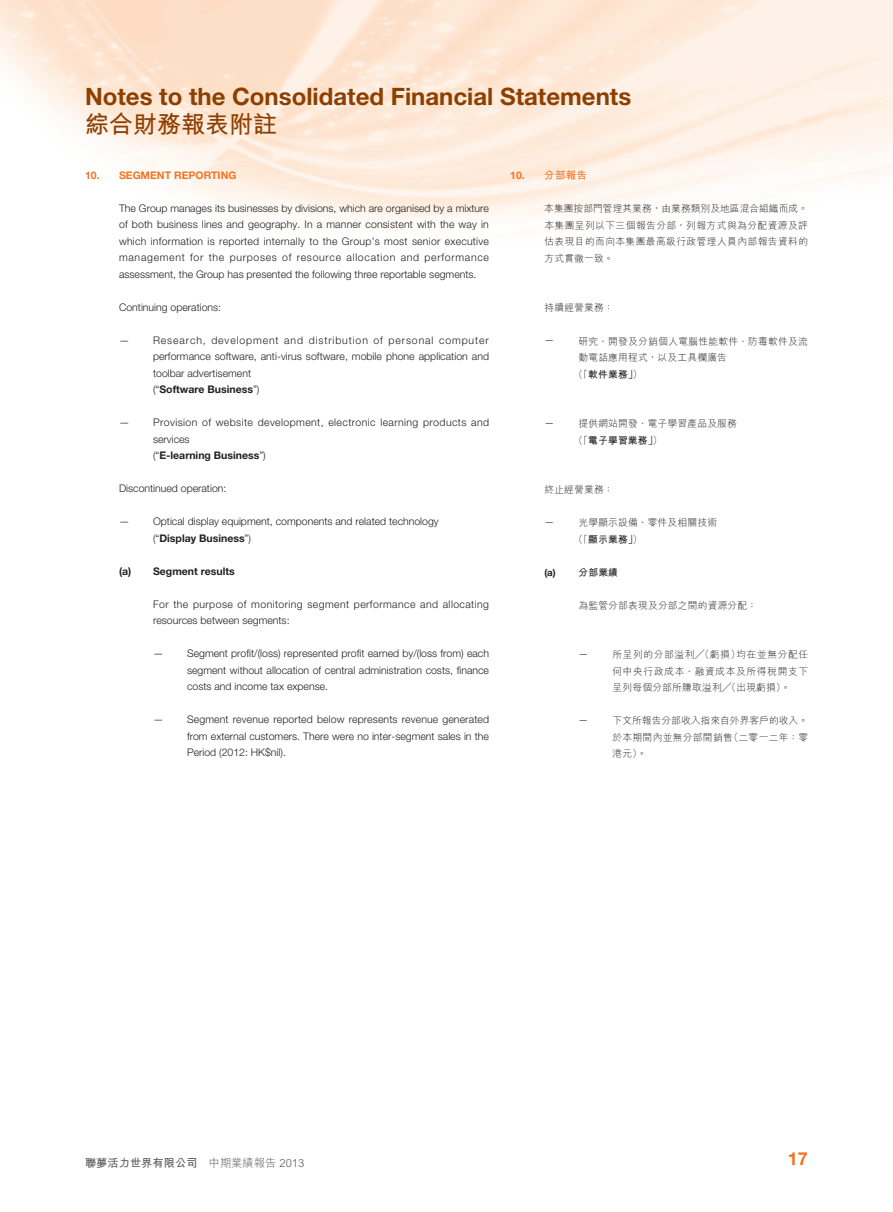
<style>
.page{position:relative;width:893px;height:1212px;background:#fff}
.page>*{position:absolute;margin:0;border:0;box-sizing:border-box;transform-origin:0 0}
.t1{font:700 24px "Helvetica Neue LT Std";color:#8d3f00}
.t2{font:700 24px "M Hei HK";color:#8d3f00}
.t3{font:700 18px "Helvetica Neue LT Std";color:#f47321}
.t4{font:300 11.25px "M Hei HK";color:#57585a}
.t5{font:300 10.5px/16.5px "Helvetica Neue LT Std";color:#231f20;text-align:justify}
.t6{font:300 10.5px/16.5px "Helvetica Neue LT Std";letter-spacing:.04em;color:#231f20}
.t7{font:700 10.5px "Helvetica Neue LT Std";color:#f47321}
.t8{font:700 10.5px "Helvetica Neue LT Std";color:#231f20}
.t9{font:700 10.5px "M Hei HK";color:#f47321}
.t10{font:300 9.75px/16.5px "M Hei HK";letter-spacing:.02em;color:#231f20;text-align:justify}
.t11{font:700 9.75px "M Hei HK";letter-spacing:.02em;color:#231f20}
.t12{font:300 9.75px "Helvetica Neue LT Std";color:#231f20}
.s1{font-weight:700}
.s2{font-family:"Helvetica Neue LT Std"}
.s3{font-weight:300}
</style>
<div class="page">
<h1 class="t1" style="left:85px;top:82px;width:548px">Notes to the Consolidated Financial Statements</h1>
<h1 class="t2" style="left:85px;top:107px;width:193px">綜合財務報表附註</h1>
<p class="t7" style="left:85px;top:169px;width:153px">10. SEGMENT REPORTING</p>
<p class="t5" style="left:119px;top:200px;width:371px">The Group manages its businesses by divisions, which are organised by a mixture of both business lines and geography. In a manner consistent with the way in which information is reported internally to the Group’s most senior executive management for the purposes of resource allocation and performance assessment, the Group has presented the following three reportable segments.</p>
<p class="t5" style="left:119px;top:299px;width:104px">Continuing operations:</p>
<p class="t5" style="left:153px;top:332px;width:338px;text-align:left;text-indent:-34px">— Research, development and distribution of personal computer performance software, anti-virus software, mobile phone application and toolbar advertisement<br>(“<span class="s1">Software Business</span>”)</p>
<p class="t6" style="left:153px;top:414px;width:338px;text-indent:-34px">— Provision of website development, electronic learning products and services<br>(“<span class="s1">E-learning Business</span>”)</p>
<p class="t5" style="left:119px;top:480px;width:109px">Discontinued operation:</p>
<p class="t5" style="left:153px;top:513px;width:287px;text-indent:-34px">— Optical display equipment, components and related technology (“<span class="s1">Display Business</span>”)</p>
<p class="t8" style="left:119px;top:565px;width:117px">(a) Segment results</p>
<p class="t6" style="left:153px;top:596px;width:337px">For the purpose of monitoring segment performance and allocating resources between segments:</p>
<p class="t5" style="left:187px;top:645px;width:303px;text-indent:-34px">— Segment profit/(loss) represented profit earned by/(loss from) each segment without allocation of central administration costs, finance costs and income tax expense.</p>
<p class="t5" style="left:187px;top:711px;width:304px;text-indent:-34px">— Segment revenue reported below represents revenue generated from external customers. There were no inter-segment sales in the Period (2012: HK$nil).</p>
<p class="t9" style="left:510px;top:168px;width:78px"><span class="s2">10.</span> 分部報告</p>
<p class="t10" style="left:544px;top:200px;width:265px">本集團按部門管理其業務，由業務類別及地區混合組織而成。本集團呈列以下三個報告分部，列報方式與為分配資源及評估表現目的而向本集團最高級行政管理人員內部報告資料的方式貫徹一致。</p>
<p class="t10" style="left:544px;top:299px;width:71px">持續經營業務：</p>
<p class="t12" style="left:544px;top:334px;width:11px">—</p>
<p class="t10" style="left:578px;top:332px;width:231px">研究、開發及分銷個人電腦性能軟件、防毒軟件及流</p>
<p class="t10" style="left:578px;top:349px;width:150px">動電話應用程式，以及工具欄廣告</p>
<p class="t11" style="left:574px;top:367px;width:70px"><span class="s3">（「</span>軟件業務」<span class="s3">）</span></p>
<p class="t12" style="left:544px;top:416px;width:11px">—</p>
<p class="t10" style="left:574px;top:415px;width:165px;text-indent:5px">提供網站開發、電子學習產品及服務（「<span class="s1">電子學習業務」</span>）</p>
<p class="t10" style="left:544px;top:481px;width:71px">終止經營業務：</p>
<p class="t12" style="left:544px;top:515px;width:11px">—</p>
<p class="t10" style="left:574px;top:514px;width:145px;text-indent:5px">光學顯示設備、零件及相關技術（「<span class="s1">顯示業務」</span>）</p>
<p class="t11" style="left:544px;top:565px;width:75px"><span class="s2">(a)</span> 分部業績</p>
<p class="t10" style="left:578px;top:596px;width:180px">為監管分部表現及分部之間的資源分配：</p>
<p class="t12" style="left:578px;top:647px;width:11px">—</p>
<p class="t10" style="left:612px;top:646px;width:197px">所呈列的分部溢利╱（虧損）均在並無分配任何中央行政成本、融資成本及所得稅開支下呈列每個分部所賺取溢利╱（出現虧損）。</p>
<p class="t12" style="left:578px;top:713px;width:11px">—</p>
<p class="t10" style="left:612px;top:712px;width:197px">下文所報告分部收入指來自外界客戶的收入。於本期間內並無分部間銷售（二零一二年：零港元）。</p>
<p class="t4" style="left:85px;top:1157px;width:221px"><span class="s1">聯夢活力世界有限公司</span>　中期業績報告 2013</p>
<h2 class="t3" style="left:788px;top:1148px;width:22px">17</h2>
</div>
